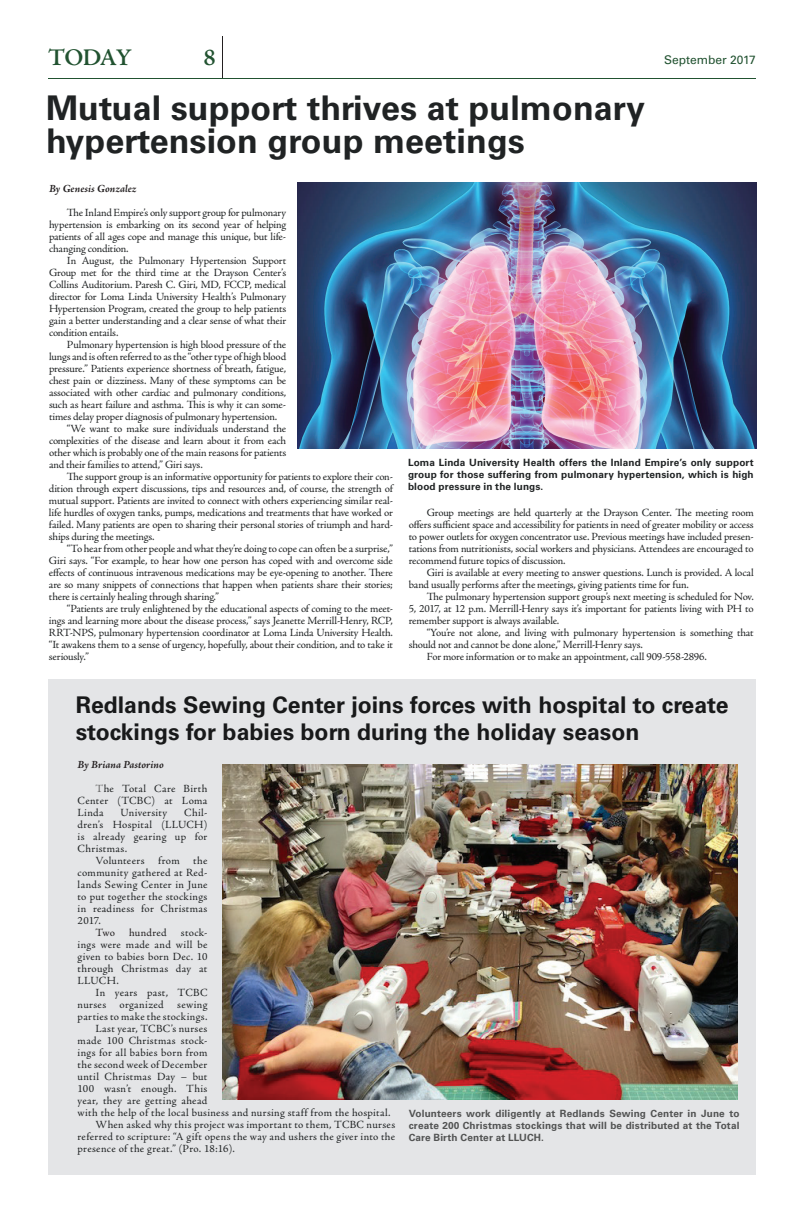
<style>
.page{position:relative;width:792px;height:1224px;background:#fff}
.page>*{position:absolute;margin:0;border:0;box-sizing:border-box;transform-origin:0 0}
.t1{font:700 34px/33px "Univers";letter-spacing:.005em;color:#202324}
.t2{font:600 24px "Adobe Jenson Pro";letter-spacing:-.05em;color:#215230}
.t3{font:700 23px/28px "Univers";color:#18191a}
.t4{font:12px "Univers LT Std";color:#215230}
.t5{font:11px/12px "Adobe Jenson Pro";letter-spacing:-.01em;color:#202324;text-align:justify}
.t6{font:11px/12px "Adobe Jenson Pro";letter-spacing:.03em;color:#202324}
.t7{font:11px "Adobe Jenson Pro";letter-spacing:.025em;color:#202324}
.t8{font:11px "Adobe Jenson Pro";letter-spacing:.035em;color:#202324}
.t9{font:italic 700 11px/24px "Adobe Jenson Pro";color:#231f20}
.t10{font:11px "Adobe Jenson Pro";letter-spacing:.02em;color:#202324}
.t11{font:11px "Adobe Jenson Pro";letter-spacing:.015em;color:#231f20}
.t12{font:700 10px/12px "Univers";letter-spacing:.015em;color:#202324;text-align:justify}
.t13{font:700 10px/12px "Univers";letter-spacing:.015em;color:#525353;text-align:justify}
.s1{font-weight:400;font-style:normal;color:#646464}
.s2{font-weight:400;font-style:normal;color:#202324}
.s3{color:#202324}
</style>
<div class="page">
<hr style="left:222px;top:36px;width:1px;height:42px;background:#231f20">
<hr style="left:48px;top:78px;width:708px;height:1px;background:#215230">
<div style="left:48px;top:679px;width:708px;height:496px;background:#e4e5e7"></div>
<img style="left:297px;top:182px;width:460px;height:266px">
<img style="left:222px;top:765px;width:516px;height:335px">
<h2 class="t2" style="left:48px;top:44px;width:85px">TODAY</h2>
<h2 class="t2" style="left:204px;top:44px;width:14px">8</h2>
<p class="t4" style="left:664px;top:52px;width:93px">September 2017</p>
<h1 class="t1" style="left:46px;top:91px;width:601px">Mutual support thrives at pulmonary hypertension group meetings</h1>
<p class="t9" style="left:49px;top:177px;width:89px">By Genesis Gonzalez</p>
<p class="t5" style="left:49px;top:207px;width:239px;text-indent:18px">The Inland Empire’s only support group for pulmonary hypertension is embarking on its second year of helping patients of all ages cope and manage this unique, but life&shy;changing condition.</p>
<p class="t5" style="left:49px;top:255px;width:239px;text-indent:18px">In August, the Pulmonary Hypertension Support Group met for the third time at the Drayson Center’s Collins Auditorium. Paresh C. Giri, MD, FCCP, medical director for Loma Linda University Health’s Pulmonary Hypertension Program, created the group to help patients gain a better understanding and a clear sense of what their condition entails.</p>
<p class="t5" style="left:67px;top:339px;width:221px">Pulmonary hypertension is high blood pressure of the</p>
<p class="t5" style="left:49px;top:351px;width:239px">lungs and is often referred to as the “other type of high blood</p>
<p class="t5" style="left:49px;top:363px;width:239px">pressure.” Patients experience shortness of breath, fatigue,</p>
<p class="t5" style="left:49px;top:375px;width:239px">chest pain or dizziness. Many of these symptoms can be</p>
<p class="t5" style="left:49px;top:387px;width:239px">associated with other cardiac and pulmonary conditions,</p>
<p class="t5" style="left:49px;top:399px;width:239px">such as heart failure and asthma. This is why it can some-</p>
<p class="t5" style="left:49px;top:411px;width:230px">times delay proper diagnosis of pulmonary hypertension.</p>
<p class="t5" style="left:67px;top:423px;width:221px">“We want to make sure individuals understand the</p>
<p class="t5" style="left:49px;top:435px;width:239px">complexities of the disease and learn about it from each</p>
<p class="t5" style="left:49px;top:447px;width:239px">other which is probably one of the main reasons for patients</p>
<p class="t5" style="left:49px;top:459px;width:155px">and their families to attend,” Giri says.</p>
<p class="t5" style="left:67px;top:471px;width:327px">The support group is an informative opportunity for patients to explore their con-</p>
<p class="t5" style="left:49px;top:483px;width:346px">dition through expert discussions, tips and resources and, of course, the strength of</p>
<p class="t5" style="left:49px;top:495px;width:346px">mutual support. Patients are invited to connect with others experiencing similar real-</p>
<p class="t5" style="left:49px;top:507px;width:345px">life hurdles of oxygen tanks, pumps, medications and treatments that have worked or</p>
<p class="t5" style="left:49px;top:519px;width:346px">failed. Many patients are open to sharing their personal stories of triumph and hard-</p>
<p class="t5" style="left:49px;top:531px;width:107px">ships during the meetings.</p>
<p class="t5" style="left:67px;top:543px;width:327px">“To hear from other people and what they’re doing to cope can often be a surprise,”</p>
<p class="t5" style="left:49px;top:555px;width:345px">Giri says. “For example, to hear how one person has coped with and overcome side</p>
<p class="t5" style="left:49px;top:567px;width:346px">effects of continuous intravenous medications may be eye-opening to another. There</p>
<p class="t5" style="left:49px;top:579px;width:346px">are so many snippets of connections that happen when patients share their stories;</p>
<p class="t5" style="left:49px;top:591px;width:172px">there is certainly healing through sharing.”</p>
<p class="t5" style="left:67px;top:603px;width:327px">“Patients are truly enlightened by the educational aspects of coming to the meet-</p>
<p class="t5" style="left:49px;top:615px;width:346px">ings and learning more about the disease process,” says Jeanette Merrill-Henry, RCP,</p>
<p class="t5" style="left:49px;top:627px;width:346px">RRT-NPS, pulmonary hypertension coordinator at Loma Linda University Health.</p>
<p class="t5" style="left:49px;top:639px;width:345px">“It awakens them to a sense of urgency, hopefully, about their condition, and to take it</p>
<p class="t5" style="left:49px;top:651px;width:41px">seriously.”</p>
<p class="t12" style="left:408px;top:457px;width:347px">Loma Linda University Health offers the Inland Empire’s only support group for those suffering from pulmonary hypertension, which is high blood pressure in the lungs.</p>
<p class="t5" style="left:409px;top:507px;width:347px;text-indent:18px">Group meetings are held quarterly at the Drayson Center. The meeting room offers sufficient space and accessibility for patients in need of greater mobility or access to power outlets for oxygen concentrator use. Previous meetings have included presen&shy;tations from nutritionists, social workers and physicians. Attendees are encouraged to recommend future topics of discussion.</p>
<p class="t5" style="left:409px;top:567px;width:346px;text-indent:18px">Giri is available at every meeting to answer questions. Lunch is provided. A local band usually performs after the meetings, giving patients time for fun.</p>
<p class="t5" style="left:409px;top:591px;width:347px;text-indent:18px">The pulmonary hypertension support group’s next meeting is scheduled for Nov.<br>5, 2017, at 12 p.m. Merrill-Henry says it’s important for patients living with PH to remember support is always available.</p>
<p class="t5" style="left:427px;top:627px;width:329px">“You’re not alone, and living with pulmonary hypertension is something that</p>
<p class="t5" style="left:409px;top:639px;width:236px">should not and cannot be done alone,” Merrill-Henry says.</p>
<p class="t5" style="left:427px;top:651px;width:282px">For more information or to make an appointment, call 909-558-2896.</p>
<h3 class="t3" style="left:76px;top:691px;width:654px">Redlands Sewing Center joins forces with hospital to create stockings for babies born during the holiday season</h3>
<p class="t9" style="left:96px;top:753px;width:113px;text-indent:-18px">By Briana Pastorino<br><span class="s1">T</span><span class="s2">he Total Care Birth</span></p>
<p class="t6" style="left:78px;top:795px;width:131px">Center (TCBC) at Loma<br>Linda</p>
<p class="t5" style="left:78px;top:807px;width:131px;text-indent:107px">Chil&shy;dren’s Hospital (LLUCH) is already gearing up for Christmas.</p>
<p class="t5" style="left:78px;top:855px;width:131px;text-indent:18px">Volunteers from the community gathered at Red&shy;lands Sewing Center in June to put together the stockings in readiness for Christmas 2017.</p>
<p class="t11" style="left:96px;top:926px;width:21px">Two</p>
<p class="t11" style="left:129px;top:926px;width:39px">hundr<span class="s3">ed</span></p>
<p class="t5" style="left:121px;top:807px;width:48px">University</p>
<p class="t5" style="left:78px;top:927px;width:131px;text-indent:103px">stock&shy;ings were made and will be given to babies born Dec. 10 through Christmas day at LLUCH.</p>
<p class="t6" style="left:96px;top:987px;width:113px">In years past, TCBC</p>
<p class="t8" style="left:78px;top:998px;width:131px">nurses organized sewing</p>
<p class="t8" style="left:78px;top:1010px;width:131px">parties to make the stockings.</p>
<p class="t6" style="left:96px;top:1023px;width:113px">Last year, TCBC’s nurses</p>
<p class="t8" style="left:78px;top:1034px;width:131px">made 100 Christmas stock-</p>
<p class="t6" style="left:78px;top:1047px;width:131px">ings for all babies born from</p>
<p class="t7" style="left:78px;top:1058px;width:131px">the second week of December</p>
<p class="t6" style="left:78px;top:1071px;width:131px">until Christmas Day – but</p>
<p class="t6" style="left:78px;top:1083px;width:131px">100 wasn’t enough. This</p>
<p class="t7" style="left:78px;top:1094px;width:131px">year, they are getting ahead</p>
<p class="t7" style="left:78px;top:1106px;width:314px">with the help of the local business and nursing staff from the hospital.</p>
<p class="t7" style="left:96px;top:1118px;width:301px">When asked why this project was important to them, TCBC nurses</p>
<p class="t6" style="left:78px;top:1131px;width:319px">referred to scripture: “A gift opens the way and ushers the giver into the</p>
<p class="t10" style="left:78px;top:1142px;width:159px">presence of the great.” (Pro. 18:16).</p>
<p class="t13" style="left:409px;top:1108px;width:332px">Volunteers work diligently at Redlands Sewing Center in June to create 200 Christmas stockings that will be distributed at the Total Care Birth Center at LLUCH.</p>
</div>
